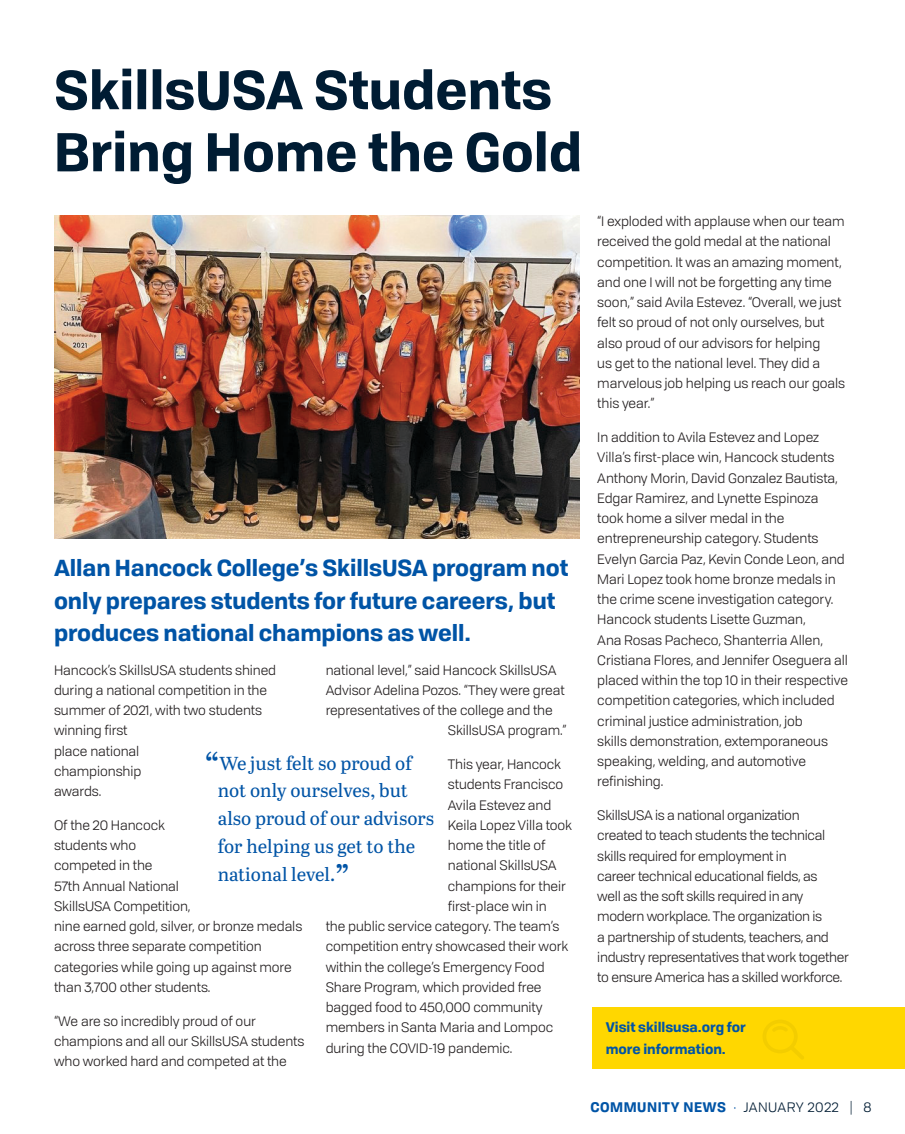
<style>
.page{position:relative;width:905px;height:1134px;background:#fff}
.page>*{position:absolute;margin:0;border:0;box-sizing:border-box;transform-origin:0 0}
.t1{font:700 52.8px/62.1px "Tofino Pro Personal";color:#001c33}
.Intro_Paragraph{font:700 22.5px/32.2px "Tofino Pro Personal";letter-spacing:-.005em;color:#0054a6}
.Body_Copy{font:18.75px/27.8px "Abril Text";color:#0054a6}
.Body_Copy-2{font:13.5px/20.2px "Tofino Pro Personal";letter-spacing:-.005em;color:#231f20}
.Body_Copy-3{font:700 13.5px/21.8px "Tofino Pro Personal";color:#0054a6}
.Body_Copy-4{font:700 13.5px "Tofino Pro Personal";letter-spacing:.04em;color:#0054a6}
.s1{font-size:36.75px}
.s2{font-weight:400}
.s3{font-weight:400;color:#001c33}
</style>
<div class="page">
<img style="left:54px;top:216px;width:525px;height:323px">
<div style="left:592px;top:1007px;width:312px;height:62px;background:#ffd700"></div>
<svg style="left:763px;top:1020px;width:41px;height:39px"></svg>
<p class="t1" style="left:54px;top:55px;width:529px">SkillsUSA Students<br>Bring Home the Gold</p>
<p class="Intro_Paragraph" style="left:54px;top:550px;width:516px">Allan Hancock College’s SkillsUSA program not only prepares students for future careers, but produces national champions as well.</p>
<p class="Body_Copy-2" style="left:54px;top:659px;width:224px">Hancock’s SkillsUSA students shined during a national competition in the summer of 2021, with two students winning first<br>place national<br>championship<br>awards.</p>
<p class="Body_Copy-2" style="left:54px;top:814px;width:250px">Of the 20 Hancock<br>students who<br>competed in the<br>57th Annual National<br>SkillsUSA Competition,<br>nine earned gold, silver, or bronze medals across three separate competition categories while going up against more than 3,700 other students.</p>
<p class="Body_Copy-2" style="left:54px;top:1010px;width:252px">“We are so incredibly proud of our champions and all our SkillsUSA students who worked hard and competed at the</p>
<p class="Body_Copy-2" style="left:326px;top:659px;width:232px">national level,” said Hancock SkillsUSA</p>
<p class="Body_Copy-2" style="left:326px;top:679px;width:240px">Advisor Adelina Pozos. “They were great</p>
<p class="Body_Copy-2" style="left:326px;top:699px;width:228px">representatives of the college and the</p>
<p class="Body_Copy-2" style="left:448px;top:719px;width:120px">SkillsUSA program.”</p>
<p class="Body_Copy-2" style="left:448px;top:753px;width:115px">This year, Hancock</p>
<p class="Body_Copy-2" style="left:448px;top:773px;width:117px">students Francisco</p>
<p class="Body_Copy-2" style="left:448px;top:794px;width:105px">Avila Estevez and</p>
<p class="Body_Copy-2" style="left:448px;top:814px;width:126px">Keila Lopez Villa took</p>
<p class="Body_Copy-2" style="left:448px;top:834px;width:99px">home the title of</p>
<p class="Body_Copy-2" style="left:448px;top:854px;width:110px">national SkillsUSA</p>
<p class="Body_Copy-2" style="left:448px;top:875px;width:119px">champions for their</p>
<p class="Body_Copy-2" style="left:448px;top:895px;width:100px">first-place win in</p>
<p class="Body_Copy-2" style="left:326px;top:915px;width:235px">the public service category. The team’s</p>
<p class="Body_Copy-2" style="left:326px;top:935px;width:244px">competition entry showcased their work</p>
<p class="Body_Copy-2" style="left:326px;top:956px;width:220px">within the college’s Emergency Food</p>
<p class="Body_Copy-2" style="left:326px;top:976px;width:217px">Share Program, which provided free</p>
<p class="Body_Copy-2" style="left:326px;top:996px;width:218px">bagged food to 450,000 community</p>
<p class="Body_Copy-2" style="left:326px;top:1016px;width:229px">members in Santa Maria and Lompoc</p>
<p class="Body_Copy-2" style="left:326px;top:1037px;width:188px">during the COVID-19 pandemic.</p>
<p class="Body_Copy" style="left:218px;top:748px;width:218px;text-indent:-14px"><span class="s1">“</span>We just felt so proud of not only ourselves, but also proud of our advisors for helping us get to the national level.<span class="s1">”</span></p>
<p class="Body_Copy-2" style="left:597px;top:210px;width:249px">“I exploded with applause when our team received the gold medal at the national competition. It was an amazing moment, and one I will not be forgetting any time soon,” said Avila Estevez. “Overall, we just felt so proud of not only ourselves, but also proud of our advisors for helping<br>us get to the national level. They did a marvelous job helping us reach our goals this year.”</p>
<p class="Body_Copy-2" style="left:597px;top:426px;width:252px">In addition to Avila Estevez and Lopez Villa’s first-place win, Hancock students Anthony Morin, David Gonzalez Bautista, Edgar Ramirez, and Lynette Espinoza<br>took home a silver medal in the entrepreneurship category. Students Evelyn Garcia Paz, Kevin Conde Leon, and Mari Lopez took home bronze medals in the crime scene investigation category.<br>Hancock students Lisette Guzman,<br>Ana Rosas Pacheco, Shanterria Allen, Cristiana Flores, and Jennifer Oseguera all placed within the top 10 in their respective competition categories, which included criminal justice administration, job<br>skills demonstration, extemporaneous speaking, welding, and automotive refinishing.</p>
<p class="Body_Copy-2" style="left:597px;top:804px;width:253px">SkillsUSA is a national organization<br>created to teach students the technical skills required for employment in<br>career technical educational fields, as<br>well as the soft skills required in any modern workplace. The organization is<br>a partnership of students, teachers, and industry representatives that work together to ensure America has a skilled workforce.</p>
<p class="Body_Copy-3" style="left:605px;top:1015px;width:142px">Visit skillsusa.org for more information.</p>
<p class="Body_Copy-4" style="left:590px;top:1096px;width:283px">COMMUNITY NEWS <span class="s2">·</span> <span class="s3">JANUARY 2022 | 8</span></p>
</div>
